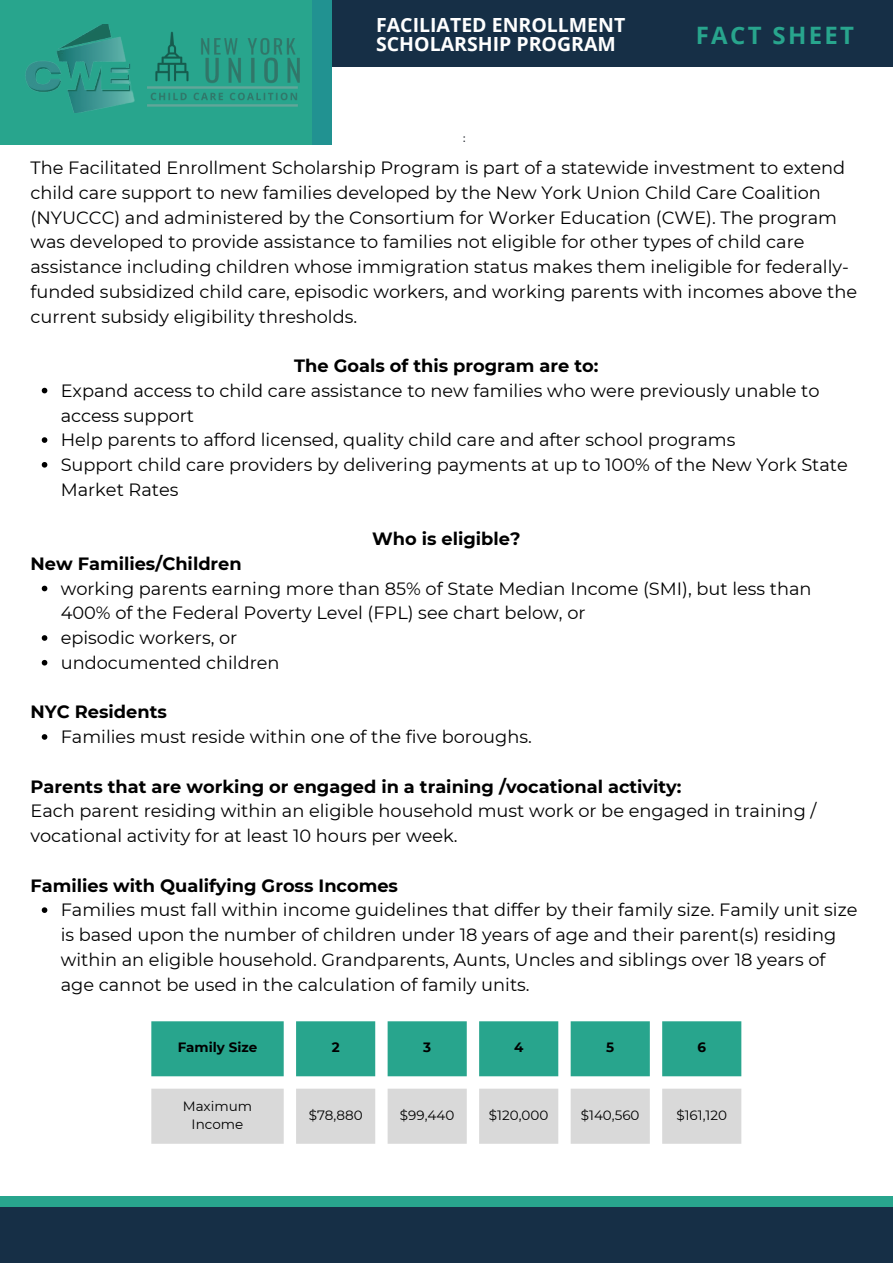
<style>
.page{position:relative;width:893px;height:1264px;background:#fff}
.page>*{position:absolute;margin:0;border:0;box-sizing:border-box;transform-origin:0 0}
.t1{font:700 24px "Open Sans";letter-spacing:.095em;color:#28a58d}
.t2{font:700 19.5px "Open Sans";color:#fff}
.t3{font:17.7px/24.8px "Montserrat";color:#000}
.t4{font:700 17.7px "Montserrat";color:#000}
.t5{font:13.5px/18px "Montserrat";color:#000;text-align:center}
.t6{font:700 13.5px "Montserrat";color:#000}
.t7{font:500 10.5px "Montserrat";color:#1e232b}
</style>
<div class="page">
<div style="left:332px;top:0;width:560px;height:67px;background:#162f46"></div>
<div style="left:0;top:0;width:322px;height:144px;background:#28a58d"></div>
<div style="left:312px;top:0;width:20px;height:144px;background:#219291"></div>
<div style="left:0;top:1206px;width:892px;height:56px;background:#162f46"></div>
<div style="left:0;top:1195px;width:892px;height:11px;background:#28a58d"></div>
<svg style="left:42px;top:388px;width:5px;height:5px"></svg>
<svg style="left:42px;top:437px;width:5px;height:6px"></svg>
<svg style="left:42px;top:462px;width:5px;height:5px"></svg>
<svg style="left:42px;top:585px;width:5px;height:6px"></svg>
<svg style="left:42px;top:635px;width:5px;height:5px"></svg>
<svg style="left:42px;top:660px;width:5px;height:5px"></svg>
<svg style="left:42px;top:734px;width:5px;height:5px"></svg>
<svg style="left:42px;top:907px;width:5px;height:6px"></svg>
<img style="left:116px;top:32px;width:206px;height:113px">
<img style="left:25px;top:24px;width:119px;height:88px">
<svg style="left:151px;top:1021px;width:590px;height:55px;background:#3fae99"></svg>
<svg style="left:151px;top:1088px;width:590px;height:55px;background:#ddd"></svg>
<p class="t2" style="left:376px;top:11px;width:251px">FACILIATED ENROLLMENT</p>
<p class="t2" style="left:376px;top:31px;width:241px">SCHOLARSHIP PROGRAM</p>
<p class="t7" style="left:463px;top:132px;width:4px">:</p>
<p class="t1" style="left:695px;top:18px;width:160px">FACT SHEET</p>
<p class="t3" style="left:30px;top:155px;width:828px">The Facilitated Enrollment Scholarship Program is part of a statewide investment to extend child care support to new families developed by the New York Union Child Care Coalition (NYUCCC) and administered by the Consortium for Worker Education (CWE). The program was developed to provide assistance to families not eligible for other types of child care assistance including children whose immigration status makes them ineligible for federally&shy;funded subsidized child care, episodic workers, and working parents with incomes above the current subsidy eligibility thresholds.</p>
<p class="t4" style="left:294px;top:355px;width:305px">The Goals of this program are to:</p>
<p class="t3" style="left:61px;top:378px;width:760px">Expand access to child care assistance to new families who were previously unable to access support</p>
<p class="t3" style="left:61px;top:427px;width:676px">Help parents to afford licensed, quality child care and after school programs</p>
<p class="t3" style="left:61px;top:452px;width:788px">Support child care providers by delivering payments at up to 100% of the New York State<br>Market Rates</p>
<p class="t4" style="left:30px;top:553px;width:213px">New Families/Children</p>
<p class="t4" style="left:372px;top:528px;width:150px">Who is eligible?</p>
<p class="t3" style="left:61px;top:576px;width:752px">working parents earning more than 85% of State Median Income (SMI), but less than<br>400% of the Federal Poverty Level (FPL) see chart below, or</p>
<p class="t3" style="left:61px;top:625px;width:178px">episodic workers, or</p>
<p class="t3" style="left:61px;top:650px;width:220px">undocumented children</p>
<p class="t4" style="left:30px;top:701px;width:138px">NYC Residents</p>
<p class="t3" style="left:61px;top:724px;width:472px">Families must reside within one of the five boroughs.</p>
<p class="t4" style="left:30px;top:775px;width:652px">Parents that are working or engaged in a training /vocational activity:</p>
<p class="t3" style="left:30px;top:798px;width:787px">Each parent residing within an eligible household must work or be engaged in training / vocational activity for at least 10 hours per week.</p>
<p class="t4" style="left:30px;top:874px;width:369px">Families with Qualifying Gross Incomes</p>
<p class="t3" style="left:61px;top:897px;width:798px">Families must fall within income guidelines that differ by their family size. Family unit size is based upon the number of children under 18 years of age and their parent(s) residing within an eligible household. Grandparents, Aunts, Uncles and siblings over 18 years of age cannot be used in the calculation of family units.</p>
<p class="t6" style="left:178px;top:1038px;width:81px">Family Size</p>
<p class="t6" style="left:331px;top:1038px;width:9px">2</p>
<p class="t6" style="left:423px;top:1038px;width:9px">3</p>
<p class="t6" style="left:514px;top:1038px;width:11px">4</p>
<p class="t6" style="left:606px;top:1038px;width:10px">5</p>
<p class="t6" style="left:697px;top:1038px;width:10px">6</p>
<p class="t5" style="left:183px;top:1097px;width:71px">Maximum<br>Income</p>
<p class="t5" style="left:309px;top:1106px;width:55px">$78,880</p>
<p class="t5" style="left:400px;top:1106px;width:56px">$99,440</p>
<p class="t5" style="left:489px;top:1106px;width:61px">$120,000</p>
<p class="t5" style="left:581px;top:1106px;width:60px">$140,560</p>
<p class="t5" style="left:676px;top:1106px;width:52px">$161,120</p>
</div>
